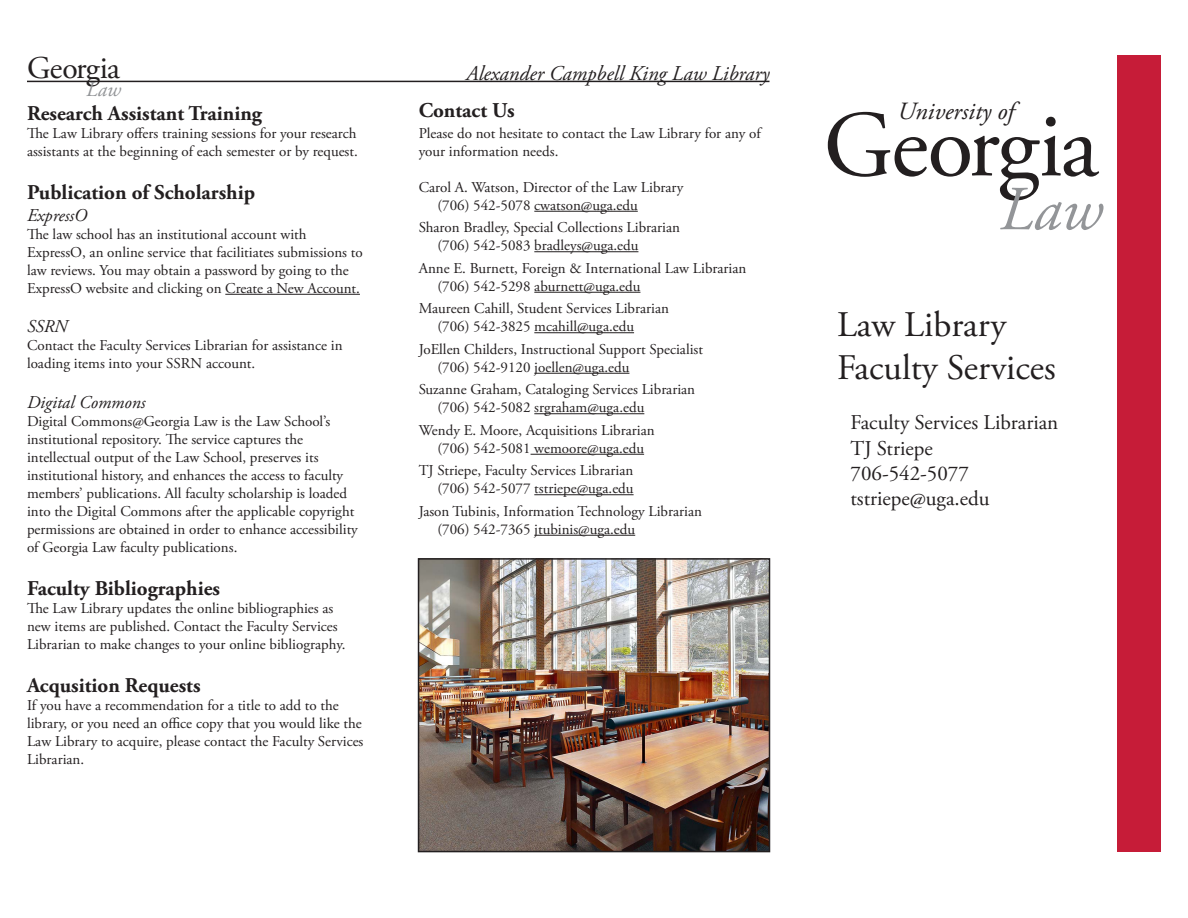
<style>
.page{position:relative;width:1188px;height:918px;background:#fff}
.page>*{position:absolute;margin:0;border:0;box-sizing:border-box;transform-origin:0 0}
.t1{font:93.9px "Adobe Garamond Pro";letter-spacing:-.025em;color:#231f20}
.t2{font:italic 62.55px "Adobe Garamond Pro";color:#939598}
.t3{font:36px "Adobe Garamond Pro";color:#231f20}
.t4{font:31.65px "Adobe Garamond Pro";letter-spacing:-.025em;color:#231f20}
.t5{font:italic 24.75px "Adobe Garamond Pro";color:#231f20}
.t6{font:italic 21.15px "Adobe Garamond Pro";color:#939598}
.t7{font:700 21px "Adobe Garamond Pro";color:#231f20}
.t8{font:21px "Adobe Garamond Pro";color:#231f20}
.t9{font:italic 21px "Adobe Garamond Pro";color:#231f20}
.t10{font:italic 18px "Adobe Garamond Pro";color:#231f20}
.t11{font:15px/18px "Adobe Garamond Pro";color:#231f20}
</style>
<div class="page">
<div style="left:1118px;top:55px;width:43px;height:797px;background:#c61c38"></div>
<hr style="left:27px;top:81px;width:743px;height:1px;background:#231f20">
<hr style="left:225px;top:294px;width:135px;height:1px;background:#231f20">
<hr style="left:534px;top:211px;width:104px;height:1px;background:#231f20">
<hr style="left:534px;top:251px;width:104px;height:1px;background:#231f20">
<hr style="left:534px;top:292px;width:106px;height:1px;background:#231f20">
<hr style="left:534px;top:332px;width:100px;height:1px;background:#231f20">
<hr style="left:534px;top:373px;width:95px;height:1px;background:#231f20">
<hr style="left:534px;top:413px;width:110px;height:1px;background:#231f20">
<hr style="left:531px;top:454px;width:113px;height:1px;background:#231f20">
<hr style="left:534px;top:494px;width:100px;height:1px;background:#231f20">
<hr style="left:534px;top:535px;width:101px;height:1px;background:#231f20">
<img style="left:421px;top:561px;width:346px;height:288px">
<div style="left:418px;top:558px;width:352px;height:294px;border:2px solid #231f20"></div>
<p class="t4" style="left:27px;top:49px;width:95px">Georgia</p>
<p class="t6" style="left:86px;top:77px;width:36px">Law</p>
<p class="t7" style="left:27px;top:101px;width:237px">Research Assistant Training</p>
<p class="t11" style="left:27px;top:125px;width:332px">The Law Library offers training sessions for your research assistants at the beginning of each semester or by request.</p>
<p class="t7" style="left:27px;top:180px;width:230px">Publication of Scholarship</p>
<p class="t10" style="left:27px;top:204px;width:62px">ExpressO</p>
<p class="t11" style="left:27px;top:226px;width:337px">The law school has an institutional account with ExpressO, an online service that facilitiates submissions to law reviews. You may obtain a password by going to the ExpressO website and clicking on Create a New Account.</p>
<p class="t10" style="left:27px;top:316px;width:42px">SSRN</p>
<p class="t11" style="left:27px;top:337px;width:317px">Contact the Faculty Services Librarian for assistance in loading items into your SSRN account.</p>
<p class="t10" style="left:27px;top:391px;width:120px">Digital Commons</p>
<p class="t11" style="left:27px;top:413px;width:332px">Digital Commons@Georgia Law is the Law School’s institutional repository. The service captures the intellectual output of the Law School, preserves its institutional history, and enhances the access to faculty members’ publications. All faculty scholarship is loaded into the Digital Commons after the applicable copyright permissions are obtained in order to enhance accessibility of Georgia Law faculty publications.</p>
<p class="t7" style="left:27px;top:576px;width:195px">Faculty Bibliographies</p>
<p class="t11" style="left:27px;top:600px;width:320px">The Law Library updates the online bibliographies as new items are published. Contact the Faculty Services<br>Librarian to make changes to your online bibliography.</p>
<p class="t7" style="left:27px;top:674px;width:175px">Acqusition Requests</p>
<p class="t11" style="left:27px;top:697px;width:338px">If you have a recommendation for a title to add to the library, or you need an office copy that you would like the Law Library to acquire, please contact the Faculty Services Librarian.</p>
<p class="t9" style="left:466px;top:61px;width:305px">Alexander Campbell King Law Library</p>
<p class="t7" style="left:419px;top:98px;width:97px">Contact Us</p>
<p class="t11" style="left:419px;top:125px;width:344px">Please do not hesitate to contact the Law Library for any of your information needs.</p>
<p class="t11" style="left:419px;top:179px;width:266px">Carol A. Watson, Director of the Law Library</p>
<p class="t11" style="left:437px;top:197px;width:202px">(706) 542-5078 cwatson@uga.edu</p>
<p class="t11" style="left:419px;top:219px;width:263px">Sharon Bradley, Special Collections Librarian</p>
<p class="t11" style="left:437px;top:237px;width:203px">(706) 542-5083 bradleys@uga.edu</p>
<p class="t11" style="left:419px;top:260px;width:329px">Anne E. Burnett, Foreign &amp; International Law Librarian</p>
<p class="t11" style="left:437px;top:278px;width:205px">(706) 542-5298 aburnett@uga.edu</p>
<p class="t11" style="left:419px;top:300px;width:252px">Maureen Cahill, Student Services Librarian</p>
<p class="t11" style="left:437px;top:318px;width:198px">(706) 542-3825 mcahill@uga.edu</p>
<p class="t11" style="left:419px;top:341px;width:286px">JoEllen Childers, Instructional Support Specialist</p>
<p class="t11" style="left:437px;top:359px;width:194px">(706) 542-9120 joellen@uga.edu</p>
<p class="t11" style="left:419px;top:381px;width:278px">Suzanne Graham, Cataloging Services Librarian</p>
<p class="t11" style="left:437px;top:399px;width:208px">(706) 542-5082 srgraham@uga.edu</p>
<p class="t11" style="left:419px;top:422px;width:237px">Wendy E. Moore, Acquisitions Librarian</p>
<p class="t11" style="left:437px;top:440px;width:208px">(706) 542-5081 wemoore@uga.edu</p>
<p class="t11" style="left:419px;top:462px;width:216px">TJ Striepe, Faculty Services Librarian</p>
<p class="t11" style="left:437px;top:480px;width:198px">(706) 542-5077 tstriepe@uga.edu</p>
<p class="t11" style="left:419px;top:503px;width:285px">Jason Tubinis, Information Technology Librarian</p>
<p class="t11" style="left:437px;top:521px;width:199px">(706) 542-7365 jtubinis@uga.edu</p>
<p class="t5" style="left:898px;top:97px;width:118px">University of</p>
<p class="t1" style="left:823px;top:89px;width:276px">Georgia</p>
<p class="t2" style="left:999px;top:172px;width:105px">Law</p>
<p class="t3" style="left:837px;top:303px;width:171px">Law Library</p>
<p class="t3" style="left:837px;top:346px;width:220px">Faculty Services</p>
<p class="t8" style="left:850px;top:410px;width:209px">Faculty Services Librarian</p>
<p class="t8" style="left:850px;top:435px;width:84px">TJ Striepe</p>
<p class="t8" style="left:850px;top:461px;width:120px">706-542-5077</p>
<p class="t8" style="left:850px;top:486px;width:140px">tstriepe@uga.edu</p>
</div>
